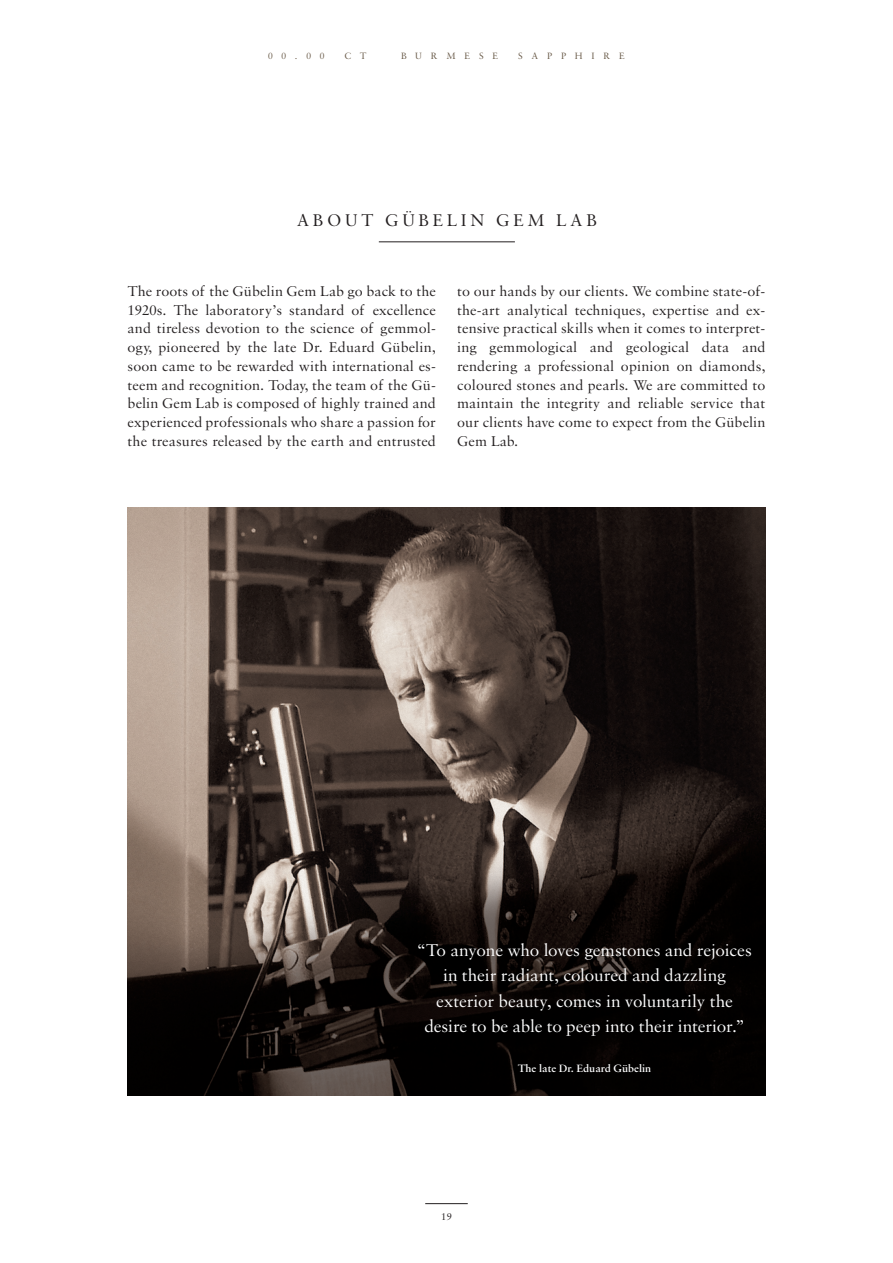
<style>
.page{position:relative;width:893px;height:1263px;background:#fff}
.page>*{position:absolute;margin:0;border:0;box-sizing:border-box;transform-origin:0 0}
.Lead_H1{font:18px/25.5px "Sabon MT Pro";letter-spacing:-.005em;color:#fff;text-align:center}
.t1{font:18px "Sabon MT Pro";letter-spacing:.2em;color:#231f20}
.Grundtext{font:15px/18.8px "Sabon MT Pro";letter-spacing:.01em;color:#231f20;text-align:justify}
.Legende{font:600 11.25px "Sabon MT Pro";color:#fff}
.t2{font:10.5px "Sabon MT Pro";color:#231f20}
.t3{font:9.75px "Sabon MT Pro";letter-spacing:.9em;color:#685947}
</style>
<div class="page">
<hr style="left:379px;top:242px;width:136px;height:1px;background:#231f20">
<img style="left:128px;top:507px;width:637px;height:588px">
<hr style="left:425px;top:1203px;width:43px;height:1px;background:#231f20">
<p class="t3" style="left:268px;top:50px;width:58px">00.00</p>
<p class="t3" style="left:344px;top:50px;width:24px">C T</p>
<p class="t3" style="left:401px;top:50px;width:98px">BURMESE</p>
<p class="t3" style="left:518px;top:50px;width:108px">SAPPHIRE</p>
<p class="t1" style="left:297px;top:209px;width:302px">ABOUT GÜBELIN GEM LAB</p>
<p class="Grundtext" style="left:128px;top:281px;width:310px">The roots of the Gübelin Gem Lab go back to the 1920s. The laboratory’s standard of excellence and tireless devotion to the science of gemmol&shy;ogy, pioneered by the late Dr. Eduard Gübelin, soon came to be rewarded with international es&shy;teem and recognition. Today, the team of the Gü&shy;belin Gem Lab is composed of highly trained and experienced professionals who share a passion for the treasures released by the earth and entrusted</p>
<p class="Grundtext" style="left:457px;top:281px;width:310px">to our hands by our clients. We combine state-of&shy;the-art analytical techniques, expertise and ex&shy;tensive practical skills when it comes to interpret&shy;ing gemmological and geological data and rendering a professional opinion on diamonds, coloured stones and pearls. We are committed to maintain the integrity and reliable service that our clients have come to expect from the Gübelin Gem Lab.</p>
<p class="Lead_H1" style="left:417px;top:936px;width:336px">“To anyone who loves gemstones and rejoices in their radiant, coloured and dazzling exterior beauty, comes in voluntarily the desire to be able to peep into their interior.”</p>
<p class="Legende" style="left:518px;top:1061px;width:135px">The late Dr. Eduard Gübelin</p>
<p class="t2" style="left:441px;top:1211px;width:12px">19</p>
</div>
